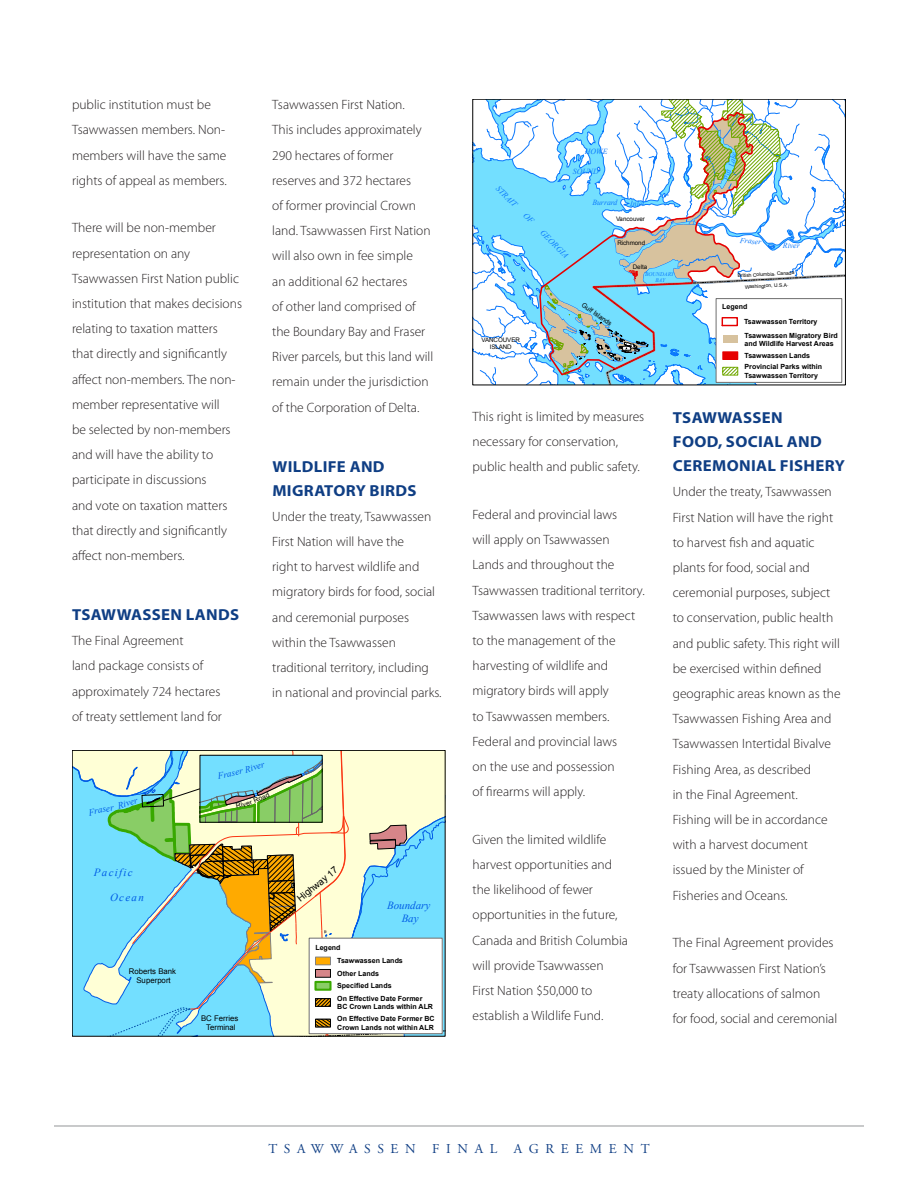
<style>
.page{position:relative;width:918px;height:1188px;background:#fff}
.page>*{position:absolute;margin:0;border:0;box-sizing:border-box;transform-origin:0 0}
.t1{font:700 15.9px/24px "Myriad Pro";letter-spacing:.02em;color:#0f3e84;scale:1.05 1}
.t2{font:300 13.5px/25.2px "Myriad Pro";color:#231f20}
.t3{font:13.5px "Adobe Garamond Pro";letter-spacing:.495em;color:#0f3e84}
.t4{font:italic 10.95px "Times New Roman";letter-spacing:.11em;color:#005ce6}
.t5{font:italic 10.95px/12.6px "Times New Roman";color:#005ce6;text-align:center}
.t6{font:9.45px "Arial";color:#000}
.t7{font:italic 9.45px "Times New Roman";color:#005ce6}
.t8{font:italic 9.3px "Times New Roman";color:#005ce6}
.t9{font:italic 8.25px "Times New Roman";color:#0a78fc}
.t10{font:italic 7.8px "Times New Roman";color:#0a78fc}
.t11{font:7.8px/9px "Arial";letter-spacing:-.005em;color:#000;text-align:center}
.t12{font:700 7.05px/8.1px "Arial";color:#000}
.t13{font:6.75px "Arial";color:#000}
.t14{font:6.15px/7.1px "Arial";letter-spacing:-.005em;color:#000;text-align:center}
.t15{font:italic 5.55px/6.4px "Times New Roman";letter-spacing:-.015em;color:#0a78fc;text-align:center}
.t16{font:4.95px "Arial";color:#000}
</style>
<div class="page">
<hr style="left:54px;top:1126px;width:810px;height:1px;background:#939598">
<svg style="left:473px;top:99px;width:373px;height:287px"></svg>
<svg style="left:72px;top:750px;width:373px;height:286px"></svg>
<p class="t2" style="left:72px;top:92px;width:156px">public institution must be<br>Tsawwassen members. Non&shy;members will have the same rights of appeal as members.</p>
<p class="t2" style="left:72px;top:216px;width:172px">There will be non-member representation on any<br>Tsawwassen First Nation public institution that makes decisions relating to taxation matters that directly and significantly affect non-members. The non&shy;member representative will<br>be selected by non-members and will have the ability to participate in discussions<br>and vote on taxation matters that directly and significantly affect non-members.</p>
<p class="t1" style="left:72px;top:603px;width:161px">TSAWWASSEN LANDS</p>
<p class="t2" style="left:72px;top:628px;width:151px">The Final Agreement<br>land package consists of approximately 724 hectares of treaty settlement land for</p>
<p class="t7" style="left:87px;top:806px;width:27px;rotate:-13deg">Fraser</p>
<p class="t4" style="left:94px;top:865px;width:40px">Pacific</p>
<p class="t4" style="left:110px;top:890px;width:35px">Ocean</p>
<p class="t8" style="left:217px;top:769px;width:27px;rotate:-12deg">Fraser</p>
<p class="t11" style="left:129px;top:967px;width:49px">Roberts Bank<br>Superport</p>
<p class="t11" style="left:201px;top:1013px;width:39px">BC Ferries<br>Terminal</p>
<p class="t2" style="left:272px;top:92px;width:163px">Tsawwassen First Nation.<br>This includes approximately<br>290 hectares of former reserves and 372 hectares<br>of former provincial Crown land. Tsawwassen First Nation will also own in fee simple<br>an additional 62 hectares<br>of other land comprised of the Boundary Bay and Fraser<br>River parcels, but this land will remain under the jurisdiction of the Corporation of Delta.</p>
<p class="t1" style="left:272px;top:454px;width:139px">WILDLIFE AND<br>MIGRATORY BIRDS</p>
<p class="t2" style="left:272px;top:504px;width:171px">Under the treaty, Tsawwassen<br>First Nation will have the<br>right to harvest wildlife and migratory birds for food, social and ceremonial purposes within the Tsawwassen traditional territory, including in national and provincial parks.</p>
<p class="t6" style="left:295px;top:894px;width:50px;rotate:-39deg">Highway 17</p>
<p class="t12" style="left:315px;top:943px;width:27px">Legend</p>
<p class="t5" style="left:387px;top:899px;width:45px">Boundary<br>Bay</p>
<p class="t12" style="left:337px;top:957px;width:67px">Tsawwassen Lands</p>
<p class="t12" style="left:337px;top:982px;width:56px">Specified Lands</p>
<p class="t12" style="left:337px;top:970px;width:43px">Other Lands</p>
<p class="t12" style="left:337px;top:995px;width:97px">On Effective Date Former<br>BC Crown Lands within ALR</p>
<p class="t12" style="left:337px;top:1015px;width:99px">On Effective Date Former BC<br>Crown Lands not within ALR</p>
<p class="t9" style="left:501px;top:183px;width:28px;rotate:45deg">STRAIT</p>
<p class="t14" style="left:482px;top:336px;width:40px">VANCOUVER<br>ISLAND</p>
<p class="t10" style="left:585px;top:146px;width:24px">HOWE</p>
<p class="t10" style="left:573px;top:166px;width:27px">SOUND</p>
<p class="t10" style="left:592px;top:197px;width:27px">Burrard</p>
<p class="t10" style="left:630px;top:198px;width:16px">Inlet</p>
<p class="t14" style="left:616px;top:215px;width:30px">Vancouver</p>
<p class="t10" style="left:722px;top:179px;width:31px;rotate:-80deg">Pitt Lake</p>
<p class="t9" style="left:546px;top:227px;width:38px;rotate:45deg">GEORGIA</p>
<p class="t10" style="left:741px;top:235px;width:23px;rotate:5deg">Fraser</p>
<p class="t14" style="left:618px;top:239px;width:29px">Richmond</p>
<p class="t14" style="left:633px;top:264px;width:16px">Delta</p>
<p class="t10" style="left:783px;top:240px;width:18px">River</p>
<p class="t16" style="left:738px;top:272px;width:58px;rotate:-3deg">British Columbia, Canada</p>
<p class="t16" style="left:745px;top:284px;width:45px;rotate:-3deg">Washington, U.S.A.</p>
<p class="t15" style="left:645px;top:271px;width:30px">BOUNDARY<br>BAY</p>
<p class="t13" style="left:585px;top:300px;width:37px;rotate:35deg">Gulf Islands</p>
<p class="t12" style="left:722px;top:303px;width:27px">Legend</p>
<p class="t12" style="left:745px;top:332px;width:95px">Tsawwassen Migratory Bird and Wildlife Harvest Areas</p>
<p class="t12" style="left:745px;top:351px;width:79px;line-height:11.1px">Tsawwassen Lands<br>Provincial Parks within</p>
<p class="t12" style="left:745px;top:371px;width:75px">Tsawwassen Territory</p>
<p class="t12" style="left:744px;top:318px;width:75px">Tsawwassen Territory</p>
<p class="t2" style="left:472px;top:404px;width:173px">This right is limited by measures necessary for conservation, public health and public safety.</p>
<p class="t2" style="left:472px;top:502px;width:174px">Federal and provincial laws<br>will apply on Tsawwassen<br>Lands and throughout the<br>Tsawwassen traditional territory.<br>Tsawwassen laws with respect to the management of the harvesting of wildlife and migratory birds will apply<br>to Tsawwassen members.<br>Federal and provincial laws<br>on the use and possession<br>of firearms will apply.</p>
<p class="t2" style="left:472px;top:827px;width:157px">Given the limited wildlife harvest opportunities and the likelihood of fewer opportunities in the future,<br>Canada and British Columbia will provide Tsawwassen<br>First Nation $50,000 to establish a Wildlife Fund.</p>
<p class="t1" style="left:673px;top:406px;width:165px">TSAWWASSEN<br>FOOD, SOCIAL AND<br>CEREMONIAL FISHERY</p>
<p class="t2" style="left:673px;top:480px;width:169px">Under the treaty, Tsawwassen<br>First Nation will have the right to harvest fish and aquatic plants for food, social and ceremonial purposes, subject to conservation, public health and public safety. This right will be exercised within defined geographic areas known as the<br>Tsawwassen Fishing Area and<br>Tsawwassen Intertidal Bivalve<br>Fishing Area, as described<br>in the Final Agreement.<br>Fishing will be in accordance with a harvest document issued by the Minister of<br>Fisheries and Oceans.</p>
<p class="t2" style="left:673px;top:931px;width:166px">The Final Agreement provides for Tsawwassen First Nation’s treaty allocations of salmon for food, social and ceremonial</p>
<p class="t3" style="left:268px;top:1140px;width:383px">TSAWWASSEN FINAL AGREEMENT</p>
</div>
